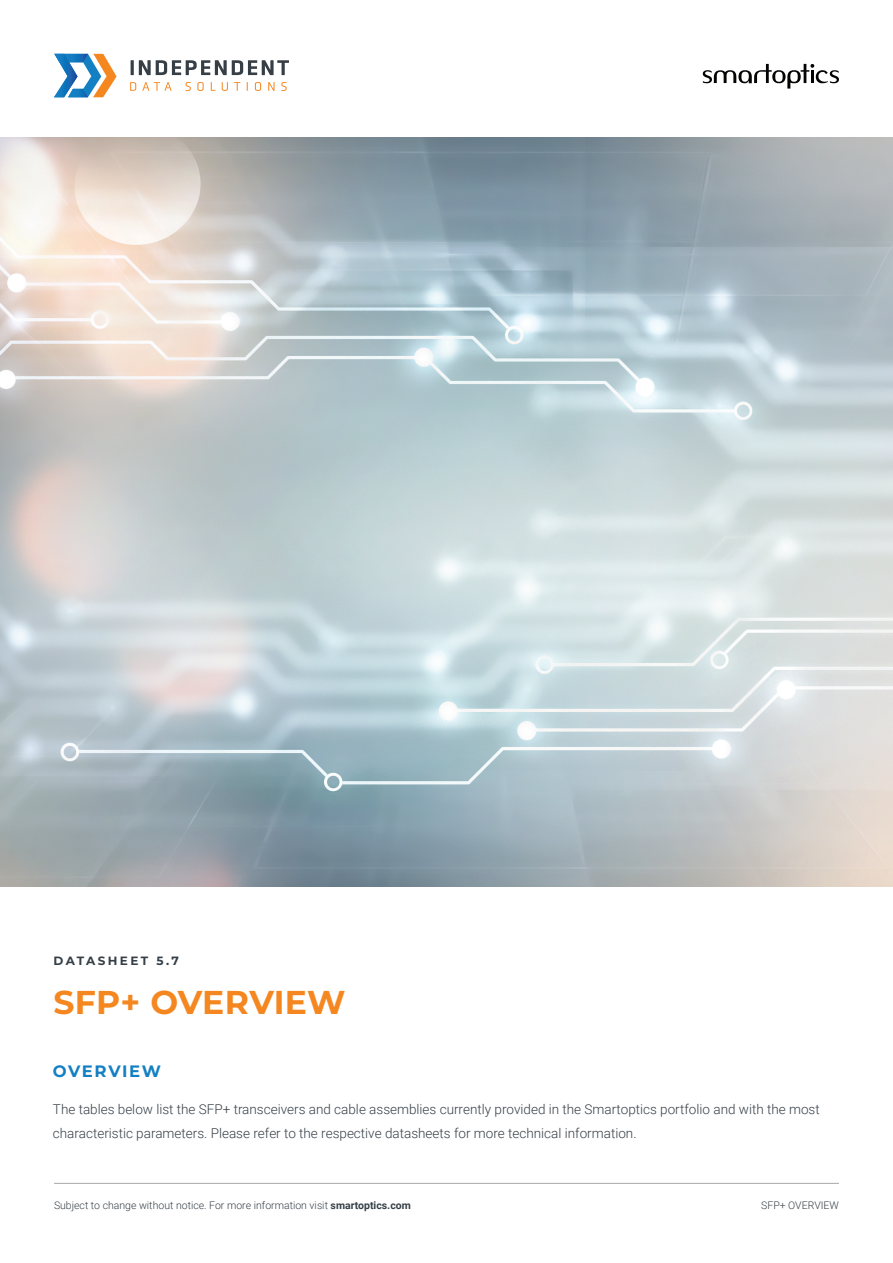
<style>
.page{position:relative;width:893px;height:1263px;background:#fff}
.page>*{position:absolute;margin:0;border:0;box-sizing:border-box;transform-origin:0 0}
.t1{font:700 33px "Montserrat";letter-spacing:.01em;color:#f58720}
.t2{font:700 16.5px "Montserrat";letter-spacing:.09em;color:#147fc3}
.t3{font:300 13.5px/24px "Roboto";color:#353f47}
.t4{font:700 12px "Montserrat";letter-spacing:.2em;color:#353f47}
.t5{font:300 10.5px "Roboto";color:#353f47}
.s1{font-weight:700}
</style>
<div class="page">
<hr style="left:54px;top:1183px;width:785px;height:1px;background:#a8a9ad">
<svg style="left:131px;top:60px;width:158px;height:15px"></svg>
<svg style="left:130px;top:82px;width:6px;height:9px"></svg>
<svg style="left:142px;top:82px;width:30px;height:9px"></svg>
<svg style="left:186px;top:82px;width:5px;height:9px"></svg>
<svg style="left:197px;top:82px;width:7px;height:9px"></svg>
<svg style="left:211px;top:82px;width:5px;height:9px"></svg>
<svg style="left:222px;top:82px;width:6px;height:9px"></svg>
<svg style="left:234px;top:82px;width:6px;height:9px"></svg>
<svg style="left:255px;top:82px;width:6px;height:9px"></svg>
<svg style="left:268px;top:82px;width:7px;height:9px"></svg>
<svg style="left:281px;top:82px;width:6px;height:9px"></svg>
<svg style="left:54px;top:54px;width:63px;height:43px"></svg>
<img style="left:0;top:137px;width:893px;height:750px">
<svg style="left:703px;top:64px;width:136px;height:25px"></svg>
<p class="t4" style="left:53px;top:952px;width:127px">DATASHEET 5.7</p>
<h1 class="t1" style="left:53px;top:978px;width:293px">SFP+ OVERVIEW</h1>
<p class="t2" style="left:53px;top:1059px;width:109px">OVERVIEW</p>
<p class="t3" style="left:53px;top:1096px;width:768px">The tables below list the SFP+ transceivers and cable assemblies currently provided in the Smartoptics portfolio and with the most characteristic parameters. Please refer to the respective datasheets for more technical information.</p>
<p class="t5" style="left:54px;top:1198px;width:358px">Subject to change without notice. For more information visit <span class="s1">smartoptics.com</span></p>
<p class="t5" style="left:761px;top:1198px;width:79px">SFP+ OVERVIEW</p>
</div>
